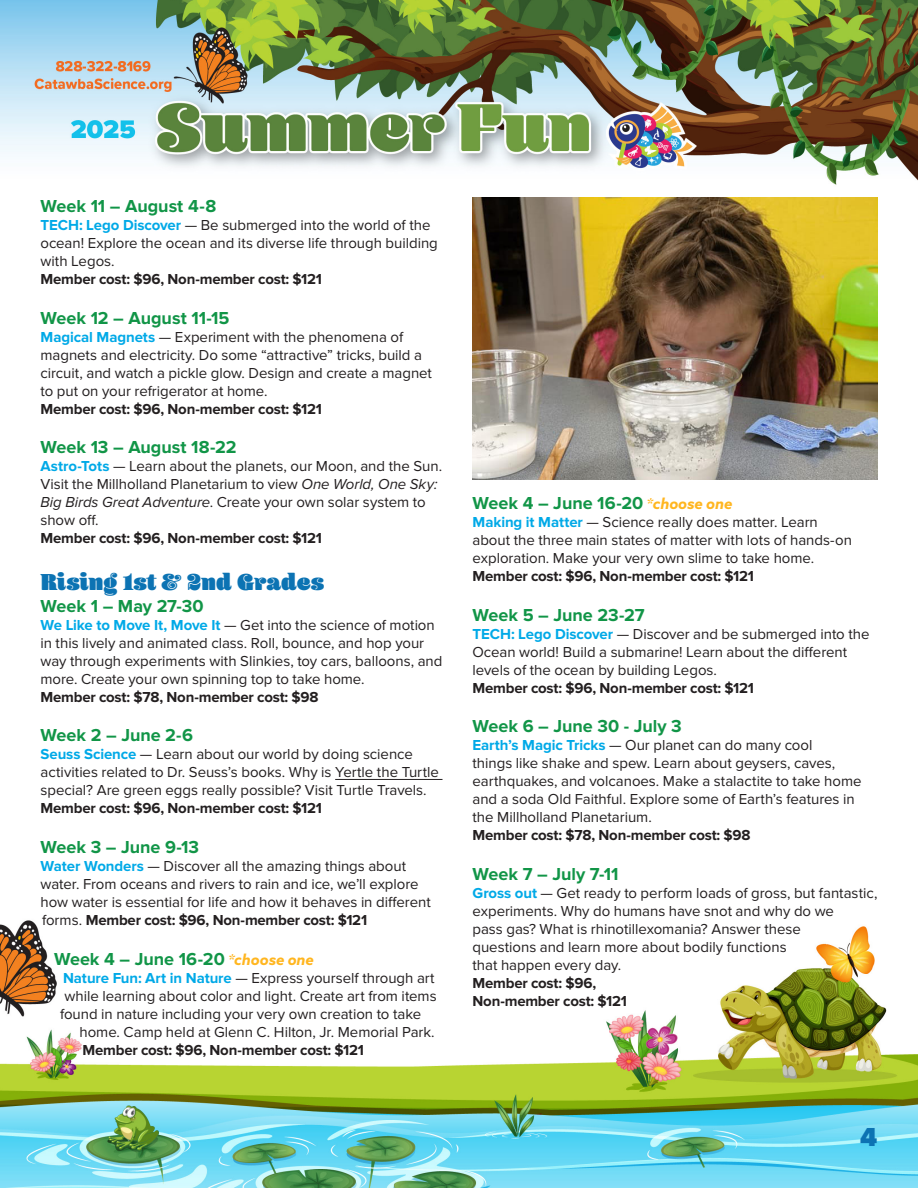
<style>
.page{position:relative;width:918px;height:1188px;background:#fff}
.page>*{position:absolute;margin:0;border:0;box-sizing:border-box;transform-origin:0 0}
.t1{font:900 27px "Proxima Nova";color:#0c73b3}
.t2{font:900 24px "Blenny";letter-spacing:.005em;color:#0c73b3}
.t3{font:700 18px "Proxima Nova";color:#119547}
.t4{font:15px/18px "Proxima Nova";letter-spacing:-.005em;color:#231f20}
.t5{font:700 15px "Proxima Nova";letter-spacing:-.015em;color:#231f20}
.s1{font-weight:700;color:#00a9e7}
.s2{font-style:italic}
.s3{font-weight:700}
.s4{font-family:"Azo Sans";font-style:italic;font-size:15px;color:#ffb620}
</style>
<div class="page">
<img style="left:0;top:920px;width:918px;height:268px">
<img style="left:0;top:0;width:918px;height:185px">
<hr style="left:335px;top:779px;width:108px;height:1px;background:#231f20">
<img style="left:472px;top:197px;width:406px;height:283px">
<p class="t3" style="left:40px;top:196px;width:177px">Week 11 – August 4-8</p>
<p class="t4" style="left:40px;top:217px;width:399px"><span class="s1">TECH: Lego Discover</span> — Be submerged into the world of the ocean! Explore the ocean and its diverse life through building with Legos.</p>
<p class="t5" style="left:40px;top:271px;width:283px">Member cost: $96, Non-member cost: $121</p>
<p class="t3" style="left:40px;top:307px;width:191px">Week 12 – August 11-15</p>
<p class="t4" style="left:40px;top:328px;width:393px"><span class="s1">Magical Magnets</span> — Experiment with the phenomena of magnets and electricity. Do some “attractive” tricks, build a circuit, and watch a pickle glow. Design and create a magnet to put on your refrigerator at home.</p>
<p class="t5" style="left:40px;top:400px;width:283px">Member cost: $96, Non-member cost: $121</p>
<p class="t3" style="left:40px;top:437px;width:197px">Week 13 – August 18-22</p>
<p class="t4" style="left:40px;top:458px;width:403px"><span class="s1">Astro-Tots</span> — Learn about the planets, our Moon, and the Sun.<br>Visit the Millholland Planetarium to view <span class="s2">One World, One Sky:<br>Big Birds Great Adventure</span>. Create your own solar system to show off.</p>
<p class="t5" style="left:40px;top:530px;width:283px">Member cost: $96, Non-member cost: $121</p>
<p class="t2" style="left:40px;top:568px;width:285px">Rising 1st &amp; 2nd Grades</p>
<p class="t3" style="left:40px;top:595px;width:165px">Week 1 – May 27-30</p>
<p class="t4" style="left:40px;top:616px;width:403px"><span class="s1">We Like to Move It, Move It</span> — Get into the science of motion in this lively and animated class. Roll, bounce, and hop your way through experiments with Slinkies, toy cars, balloons, and more. Create your own spinning top to take home.</p>
<p class="t5" style="left:40px;top:688px;width:280px">Member cost: $78, Non-member cost: $98</p>
<p class="t3" style="left:40px;top:725px;width:154px">Week 2 – June 2-6</p>
<p class="t4" style="left:40px;top:746px;width:400px"><span class="s1">Seuss Science</span> — Learn about our world by doing science activities related to Dr. Seuss’s books. Why is Yertle the Turtle special? Are green eggs really possible? Visit Turtle Travels.</p>
<p class="t5" style="left:40px;top:800px;width:283px">Member cost: $96, Non-member cost: $121</p>
<p class="t3" style="left:40px;top:837px;width:160px">Week 3 – June 9-13</p>
<p class="t4" style="left:40px;top:858px;width:392px"><span class="s1">Water Wonders</span> — Discover all the amazing things about water. From oceans and rivers to rain and ice, we’ll explore how water is essential for life and how it behaves in different forms. <span class="s3">Member cost: $96, Non-member cost: $121</span></p>
<p class="t3" style="left:54px;top:948px;width:261px">Week 4 – June 16-20 <span class="s4">*choose one</span></p>
<p class="t4" style="left:63px;top:969px;width:373px"><span class="s1">Nature Fun: Art in Nature</span> — Express yourself through art</p>
<p class="t4" style="left:64px;top:987px;width:374px">while learning about color and light. Create art from items</p>
<p class="t4" style="left:60px;top:1005px;width:363px">found in nature including your very own creation to take</p>
<p class="t4" style="left:80px;top:1023px;width:357px">home. Camp held at Glenn C. Hilton, Jr. Memorial Park.</p>
<p class="t5" style="left:82px;top:1041px;width:283px">Member cost: $96, Non-member cost: $121</p>
<p class="t3" style="left:472px;top:493px;width:261px">Week 4 – June 16-20 <span class="s4">*choose one</span></p>
<p class="t4" style="left:472px;top:514px;width:381px"><span class="s1">Making it Matter</span> — Science really does matter. Learn about the three main states of matter with lots of hands-on exploration. Make your very own slime to take home.</p>
<p class="t5" style="left:472px;top:567px;width:283px">Member cost: $96, Non-member cost: $121</p>
<p class="t3" style="left:472px;top:604px;width:174px">Week 5 – June 23-27</p>
<p class="t4" style="left:472px;top:625px;width:399px"><span class="s1">TECH: Lego Discover</span> — Discover and be submerged into the<br>Ocean world! Build a submarine! Learn about the different levels of the ocean by building Legos.</p>
<p class="t5" style="left:472px;top:679px;width:283px">Member cost: $96, Non-member cost: $121</p>
<p class="t3" style="left:472px;top:716px;width:211px">Week 6 – June 30 - July 3</p>
<p class="t4" style="left:472px;top:737px;width:391px"><span class="s1">Earth’s Magic Tricks</span> — Our planet can do many cool<br>things like shake and spew. Learn about geysers, caves, earthquakes, and volcanoes. Make a stalactite to take home and a soda Old Faithful. Explore some of Earth’s features in the Millholland Planetarium.</p>
<p class="t5" style="left:472px;top:827px;width:280px">Member cost: $78, Non-member cost: $98</p>
<p class="t3" style="left:472px;top:863px;width:148px">Week 7 – July 7-11</p>
<p class="t4" style="left:472px;top:884px;width:406px"><span class="s1">Gross out</span> — Get ready to perform loads of gross, but fantastic, experiments. Why do humans have snot and why do we<br>pass gas? What is rhinotillexomania? Answer these<br>questions and learn more about bodily functions<br>that happen every day.</p>
<p class="t5" style="left:472px;top:974px;width:125px">Member cost: $96,</p>
<p class="t5" style="left:472px;top:992px;width:156px">Non-member cost: $121</p>
<p class="t1" style="left:860px;top:1122px;width:19px">4</p>
</div>
